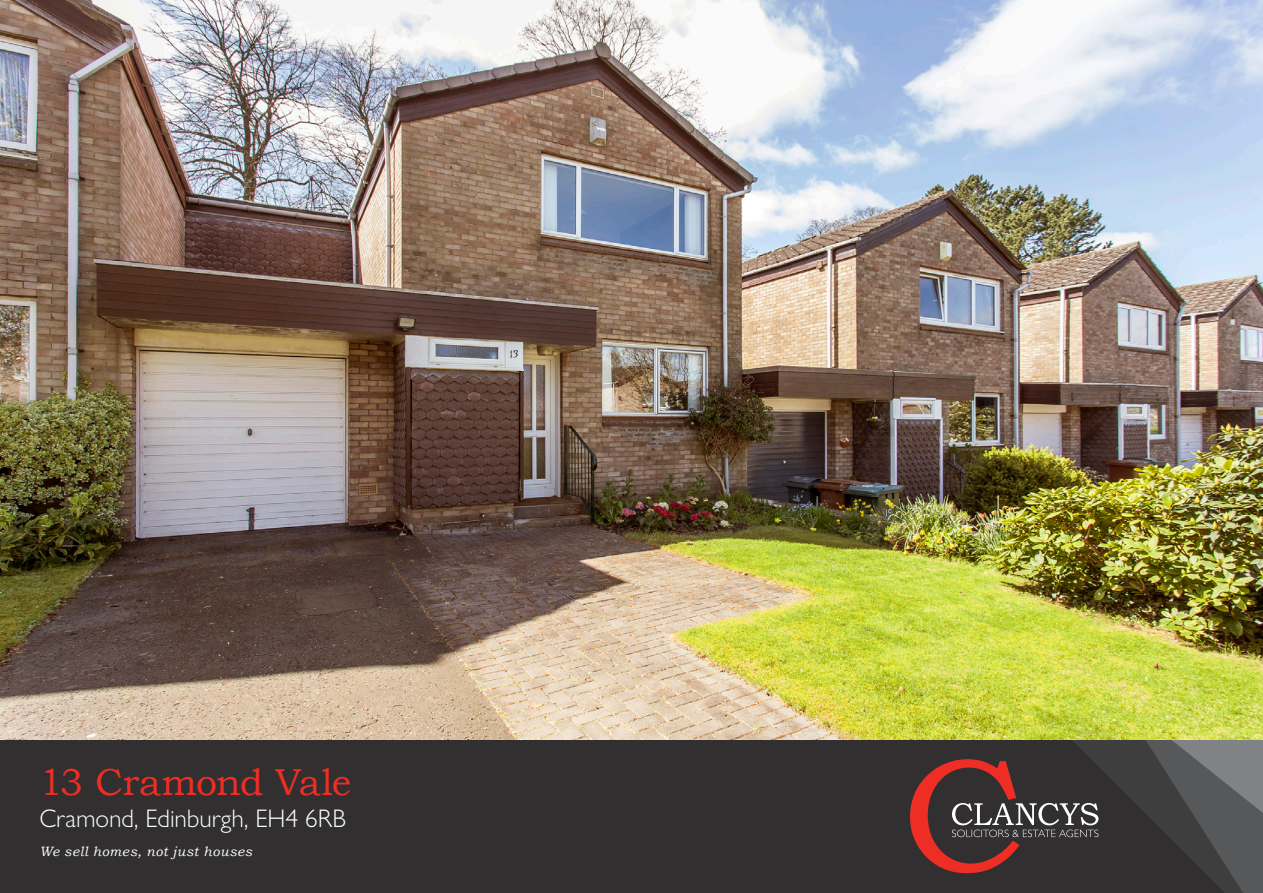
<style>
.page{position:relative;width:1263px;height:893px;background:#fff}
.page>*{position:absolute;margin:0;border:0;box-sizing:border-box;transform-origin:0 0}
.Number{font:37.5px "Bookman Old Style";letter-spacing:-.02em;color:#ee2e25}
.Address{font:300 25.5px "Gill Sans Nova";letter-spacing:-.005em;color:#fff}
.t1{font:italic 13.5px "Bookman Old Style";letter-spacing:.04em;color:#fff}
</style>
<div class="page">
<div style="left:0;top:740px;width:1263px;height:153px;background:#312f30"></div>
<svg style="left:910px;top:740px;width:353px;height:153px"></svg>
<img style="left:0;top:0;width:1263px;height:740px">
<p class="Number" style="left:39px;top:758px;width:314px">13 Cramond Vale</p>
<p class="Address" style="left:39px;top:803px;width:308px">Cramond, Edinburgh, EH4 6RB</p>
<p class="t1" style="left:39px;top:843px;width:214px">We sell homes, not just houses</p>
</div>
